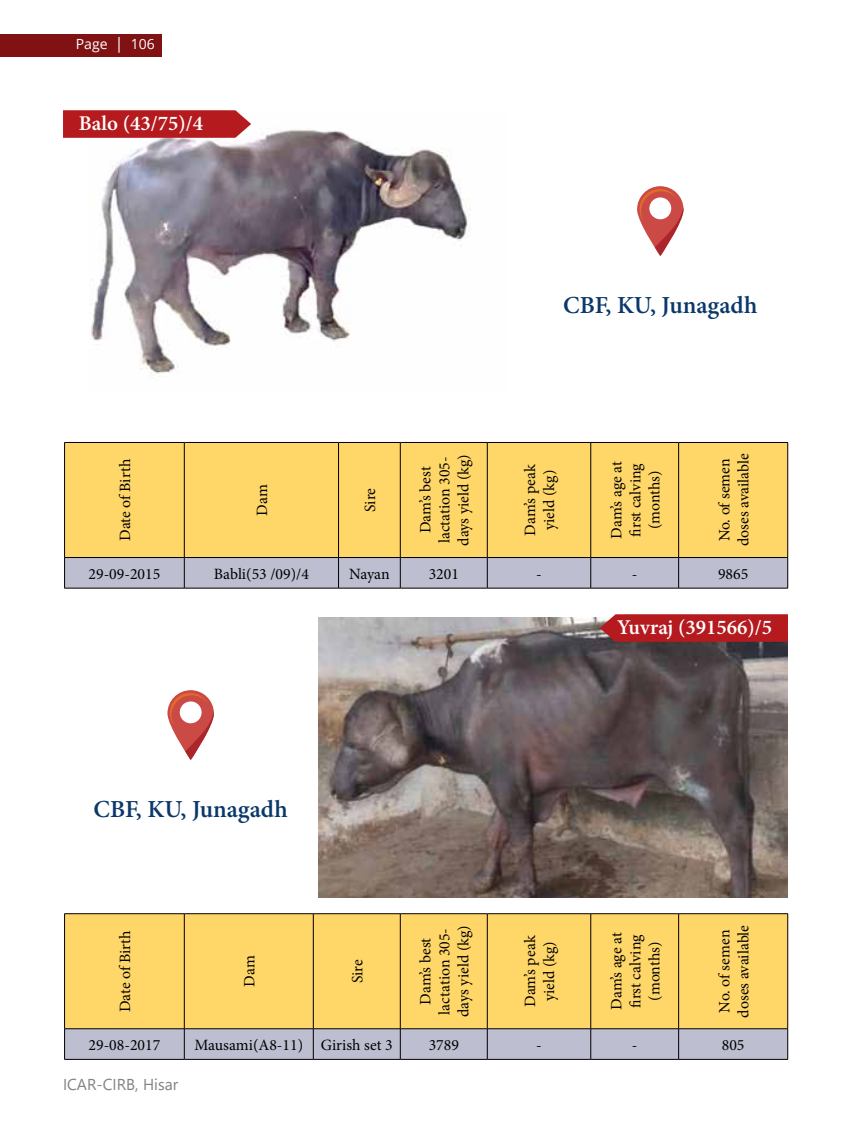
<style>
.page{position:relative;width:851px;height:1134px;background:#fff}
.page>*{position:absolute;margin:0;border:0;box-sizing:border-box;transform-origin:0 0}
.t1{font:600 24.5px "Minion Pro";color:#0b386a}
.t2{font:600 21px "Minion Pro";color:#fff}
.t3{font:15.75px/18.9px "Minion Pro";color:#000;text-align:center}
.t4{font:15.75px "Segoe UI";color:#808285}
.t5{font:14px "Open Sans";color:#fff}
.s1{font-size:15.75px}
</style>
<div class="page">
<div style="left:0;top:34px;width:161px;height:23px;background:#801214"></div>
<svg style="left:167px;top:690px;width:47px;height:70px"></svg>
<svg style="left:170px;top:693px;width:44px;height:67px"></svg>
<svg style="left:637px;top:186px;width:46px;height:70px"></svg>
<svg style="left:639px;top:189px;width:44px;height:67px"></svg>
<img style="left:318px;top:618px;width:470px;height:280px">
<img style="left:91px;top:129px;width:379px;height:248px">
<svg style="left:63px;top:110px;width:188px;height:28px"></svg>
<svg style="left:599px;top:614px;width:189px;height:28px"></svg>
<div style="left:65px;top:443px;width:722px;height:114px;background:#ffd668"></div>
<div style="left:65px;top:558px;width:722px;height:30px;background:#bdbfd1"></div>
<hr style="left:64px;top:442px;width:120px;height:1px;background:#000">
<hr style="left:64px;top:443px;width:1px;height:114px;background:#000">
<hr style="left:184px;top:442px;width:154px;height:1px;background:#000">
<hr style="left:184px;top:443px;width:1px;height:114px;background:#000">
<hr style="left:338px;top:442px;width:62px;height:1px;background:#000">
<hr style="left:338px;top:443px;width:1px;height:114px;background:#000">
<hr style="left:400px;top:442px;width:87px;height:1px;background:#000">
<hr style="left:400px;top:443px;width:1px;height:114px;background:#000">
<hr style="left:487px;top:442px;width:103px;height:1px;background:#000">
<hr style="left:487px;top:443px;width:1px;height:114px;background:#000">
<hr style="left:590px;top:442px;width:88px;height:1px;background:#000">
<hr style="left:590px;top:443px;width:1px;height:114px;background:#000">
<hr style="left:678px;top:442px;width:110px;height:1px;background:#000">
<hr style="left:678px;top:443px;width:1px;height:114px;background:#000">
<hr style="left:787px;top:443px;width:1px;height:114px;background:#000">
<hr style="left:64px;top:557px;width:120px;height:1px;background:#000">
<hr style="left:64px;top:558px;width:1px;height:30px;background:#000">
<hr style="left:184px;top:557px;width:154px;height:1px;background:#000">
<hr style="left:184px;top:558px;width:1px;height:30px;background:#000">
<hr style="left:338px;top:557px;width:62px;height:1px;background:#000">
<hr style="left:338px;top:558px;width:1px;height:30px;background:#000">
<hr style="left:400px;top:557px;width:87px;height:1px;background:#000">
<hr style="left:400px;top:558px;width:1px;height:30px;background:#000">
<hr style="left:487px;top:557px;width:103px;height:1px;background:#000">
<hr style="left:487px;top:558px;width:1px;height:30px;background:#000">
<hr style="left:590px;top:557px;width:88px;height:1px;background:#000">
<hr style="left:590px;top:558px;width:1px;height:30px;background:#000">
<hr style="left:678px;top:557px;width:110px;height:1px;background:#000">
<hr style="left:678px;top:558px;width:1px;height:30px;background:#000">
<hr style="left:787px;top:558px;width:1px;height:30px;background:#000">
<hr style="left:64px;top:588px;width:120px;height:1px;background:#000">
<hr style="left:184px;top:588px;width:154px;height:1px;background:#000">
<hr style="left:338px;top:588px;width:62px;height:1px;background:#000">
<hr style="left:400px;top:588px;width:87px;height:1px;background:#000">
<hr style="left:487px;top:588px;width:103px;height:1px;background:#000">
<hr style="left:590px;top:588px;width:88px;height:1px;background:#000">
<hr style="left:678px;top:588px;width:110px;height:1px;background:#000">
<div style="left:65px;top:914px;width:722px;height:114px;background:#ffd668"></div>
<svg style="left:65px;top:1029px;width:722px;height:30px"></svg>
<hr style="left:64px;top:913px;width:120px;height:1px;background:#000">
<hr style="left:64px;top:914px;width:1px;height:115px;background:#000">
<hr style="left:184px;top:913px;width:129px;height:1px;background:#000">
<hr style="left:184px;top:914px;width:1px;height:115px;background:#000">
<hr style="left:313px;top:913px;width:87px;height:1px;background:#000">
<hr style="left:313px;top:914px;width:1px;height:115px;background:#000">
<hr style="left:400px;top:913px;width:87px;height:1px;background:#000">
<hr style="left:400px;top:914px;width:1px;height:115px;background:#000">
<hr style="left:487px;top:913px;width:103px;height:1px;background:#000">
<hr style="left:487px;top:914px;width:1px;height:115px;background:#000">
<hr style="left:590px;top:913px;width:88px;height:1px;background:#000">
<hr style="left:590px;top:914px;width:1px;height:115px;background:#000">
<hr style="left:678px;top:913px;width:110px;height:1px;background:#000">
<hr style="left:678px;top:914px;width:1px;height:115px;background:#000">
<hr style="left:787px;top:914px;width:1px;height:115px;background:#000">
<hr style="left:64px;top:1028px;width:120px;height:1px;background:#000">
<hr style="left:64px;top:1029px;width:1px;height:30px;background:#000">
<hr style="left:184px;top:1028px;width:129px;height:1px;background:#000">
<hr style="left:184px;top:1029px;width:1px;height:30px;background:#000">
<hr style="left:313px;top:1028px;width:87px;height:1px;background:#000">
<hr style="left:313px;top:1029px;width:1px;height:30px;background:#000">
<hr style="left:400px;top:1028px;width:87px;height:1px;background:#000">
<hr style="left:400px;top:1029px;width:1px;height:30px;background:#000">
<hr style="left:487px;top:1028px;width:103px;height:1px;background:#000">
<hr style="left:487px;top:1029px;width:1px;height:30px;background:#000">
<hr style="left:590px;top:1028px;width:88px;height:1px;background:#000">
<hr style="left:590px;top:1029px;width:1px;height:30px;background:#000">
<hr style="left:678px;top:1028px;width:110px;height:1px;background:#000">
<hr style="left:678px;top:1029px;width:1px;height:30px;background:#000">
<hr style="left:787px;top:1029px;width:1px;height:30px;background:#000">
<hr style="left:64px;top:1059px;width:120px;height:1px;background:#000">
<hr style="left:184px;top:1059px;width:129px;height:1px;background:#000">
<hr style="left:313px;top:1059px;width:87px;height:1px;background:#000">
<hr style="left:400px;top:1059px;width:87px;height:1px;background:#000">
<hr style="left:487px;top:1059px;width:103px;height:1px;background:#000">
<hr style="left:590px;top:1059px;width:88px;height:1px;background:#000">
<hr style="left:678px;top:1059px;width:110px;height:1px;background:#000">
<p class="t5" style="left:76px;top:35px;width:80px">Page <span class="s1">|</span> 106</p>
<h2 class="t2" style="left:79px;top:109px;width:126px">Balo (43/75)/4</h2>
<p class="t3" style="left:116px;top:541px;width:84px;rotate:-90deg">Date of Birth</p>
<h1 class="t1" style="left:563px;top:288px;width:196px">CBF, KU, Junagadh</h1>
<p class="t3" style="left:253px;top:516px;width:33px;rotate:-90deg">Dam</p>
<p class="t3" style="left:361px;top:512px;width:25px;rotate:-90deg">Sire</p>
<p class="t3" style="left:416px;top:546px;width:93px;rotate:-90deg">Dam’s best lactation 305- days yield (kg)</p>
<p class="t3" style="left:521px;top:536px;width:73px;rotate:-90deg">Dam’s peak yield (kg)</p>
<p class="t3" style="left:607px;top:539px;width:79px;rotate:-90deg">Dam’s age at first calving (months)</p>
<p class="t3" style="left:715px;top:546px;width:94px;rotate:-90deg">No. of semen doses available</p>
<p class="t3" style="left:89px;top:564px;width:73px">29-09-2015</p>
<p class="t3" style="left:214px;top:564px;width:96px">Babli(53 /09)/4</p>
<p class="t3" style="left:349px;top:564px;width:42px">Nayan</p>
<p class="t3" style="left:428px;top:564px;width:32px">3201</p>
<p class="t3" style="left:536px;top:564px;width:7px">-</p>
<p class="t3" style="left:632px;top:564px;width:7px">-</p>
<p class="t3" style="left:718px;top:564px;width:32px">9865</p>
<h2 class="t2" style="left:617px;top:613px;width:157px">Yuvraj (391566)/5</h2>
<h1 class="t1" style="left:94px;top:792px;width:196px">CBF, KU, Junagadh</h1>
<p class="t3" style="left:116px;top:1012px;width:84px;rotate:-90deg">Date of Birth</p>
<p class="t3" style="left:240px;top:987px;width:33px;rotate:-90deg">Dam</p>
<p class="t3" style="left:348px;top:983px;width:25px;rotate:-90deg">Sire</p>
<p class="t3" style="left:416px;top:1017px;width:93px;rotate:-90deg">Dam’s best lactation 305- days yield (kg)</p>
<p class="t3" style="left:521px;top:1007px;width:73px;rotate:-90deg">Dam’s peak yield (kg)</p>
<p class="t3" style="left:607px;top:1010px;width:79px;rotate:-90deg">Dam’s age at first calving (months)</p>
<p class="t3" style="left:715px;top:1018px;width:94px;rotate:-90deg">No. of semen doses available</p>
<p class="t3" style="left:89px;top:1035px;width:73px">29-08-2017</p>
<p class="t3" style="left:194px;top:1035px;width:200px">Mausami(A8-11) Girish set 3</p>
<p class="t3" style="left:428px;top:1035px;width:32px">3789</p>
<p class="t3" style="left:536px;top:1035px;width:7px">-</p>
<p class="t3" style="left:632px;top:1035px;width:7px">-</p>
<p class="t3" style="left:721px;top:1035px;width:24px">805</p>
<p class="t4" style="left:63px;top:1069px;width:117px">ICAR-CIRB, Hisar</p>
</div>
